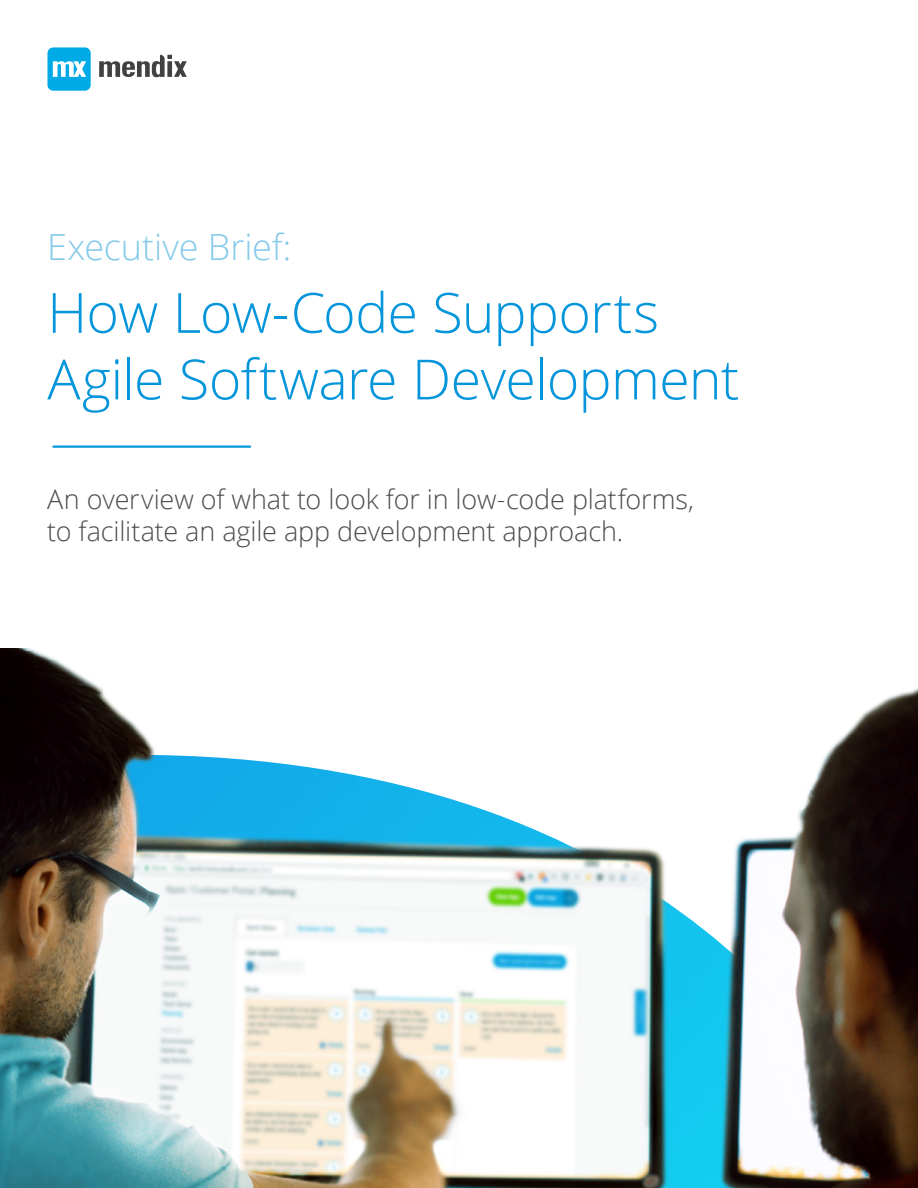
<style>
.page{position:relative;width:918px;height:1188px;background:#fff}
.page>*{position:absolute;margin:0;border:0;box-sizing:border-box;transform-origin:0 0}
.t1{font:300 55.5px/66.6px "Open Sans";letter-spacing:-.015em;color:#0595db}
.t2{font:300 36px "Open Sans";letter-spacing:-.005em;color:#85caeb}
.t3{font:300 27px/32.4px "Open Sans";letter-spacing:-.005em;color:#4d4d4d}
</style>
<div class="page">
<hr style="left:53px;top:446px;width:197px;height:2px;background:#0595db">
<div style="left:47px;top:47px;width:44px;height:44px;background:#00aae7;border-radius:6px"></div>
<svg style="left:53px;top:61px;width:33px;height:16px"></svg>
<svg style="left:99px;top:55px;width:88px;height:22px"></svg>
<img style="left:0;top:649px;width:918px;height:539px">
<h2 class="t2" style="left:47px;top:223px;width:246px">Executive Brief:</h2>
<h1 class="t1" style="left:47px;top:278px;width:694px">How Low-Code Supports<br>Agile Software Development</h1>
<p class="t3" style="left:47px;top:482px;width:648px">An overview of what to look for in low-code platforms, to facilitate an agile app development approach.</p>
</div>
